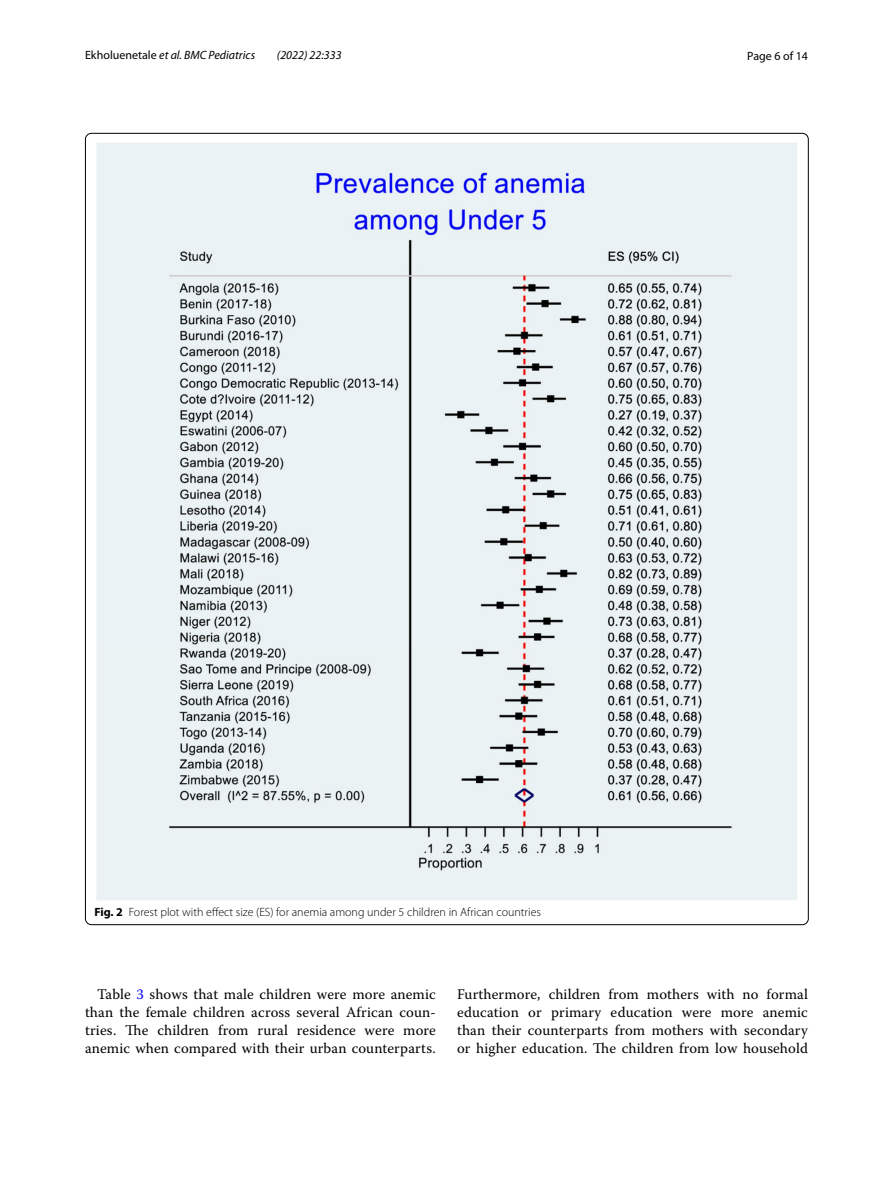
<style>
.page{position:relative;width:893px;height:1187px;background:#fff}
.page>*{position:absolute;margin:0;border:0;box-sizing:border-box;transform-origin:0 0}
.t1{font:14.7px/18px "Warnock Pro";letter-spacing:.01em;color:#000;text-align:justify}
.t2{font:300 12px "Myriad Pro";color:#000}
.t3{font:italic 12px "Myriad Pro";color:#000}
.t4{font:12px "Myriad Pro";color:#000}
.s1{font-style:normal}
.s2{font-weight:700}
.s3{color:#00f}
</style>
<div class="page">
<img style="left:97px;top:142px;width:700px;height:758px">
<p class="t3" style="left:85px;top:48px;width:172px"><span class="s1">Ekholuenetale</span> et al. BMC Pediatrics</p>
<p class="t3" style="left:277px;top:48px;width:66px">(2022) 22:333</p>
<p class="t4" style="left:747px;top:48px;width:62px">Page 6 of 14</p>
<p class="t2" style="left:94px;top:904px;width:448px"><span class="s2">Fig. 2</span> Forest plot with effect size (ES) for anemia among under 5 children in African countries</p>
<p class="t1" style="left:85px;top:984px;width:352px;text-indent:12px">Table <span class="s3">3</span> shows that male children were more anemic than the female children across several African coun&shy;tries. The children from rural residence were more anemic when compared with their urban counterparts.</p>
<p class="t1" style="left:457px;top:984px;width:352px">Furthermore, children from mothers with no formal education or primary education were more anemic than their counterparts from mothers with secondary or higher education. The children from low household</p>
</div>
